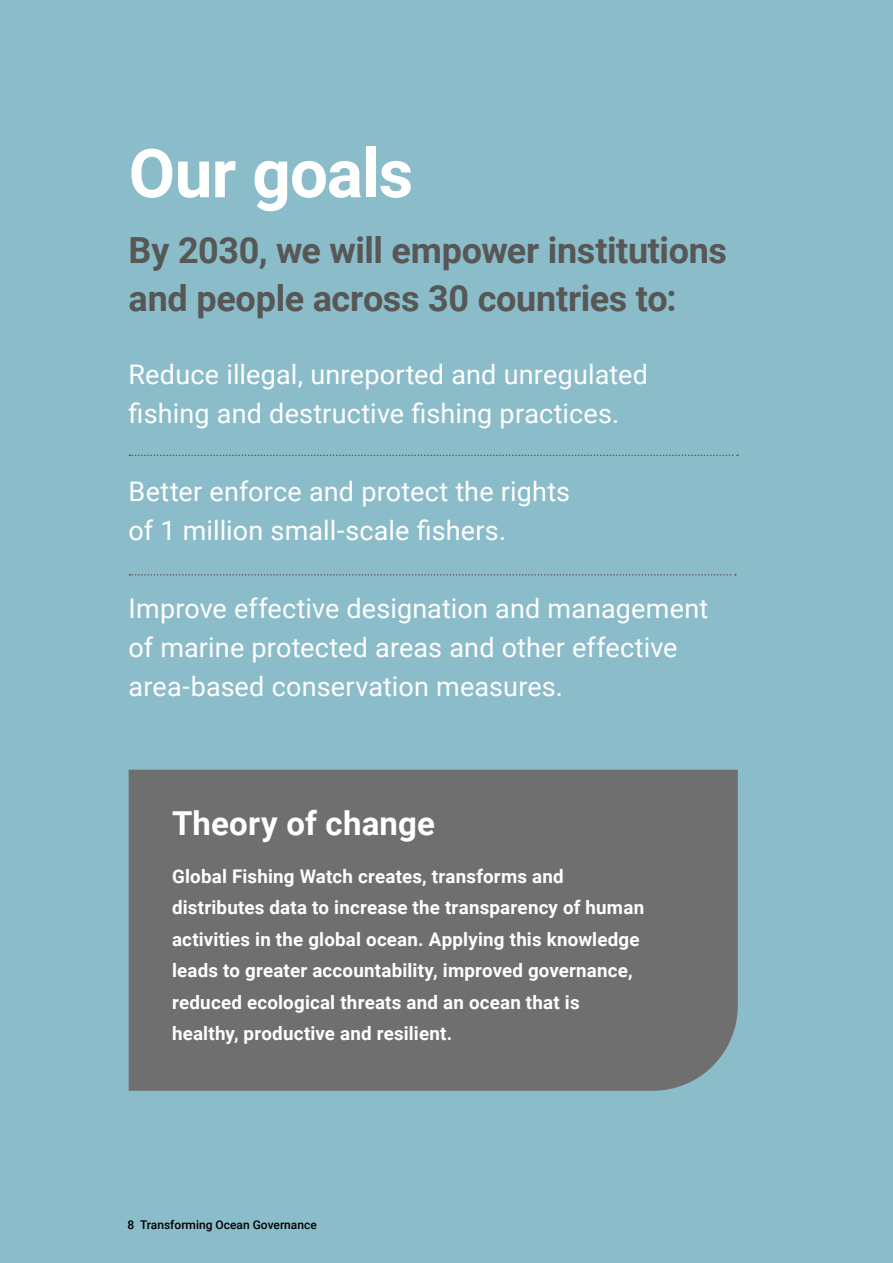
<style>
.page{position:relative;width:893px;height:1263px;background:#8bbcc9}
.page>*{position:absolute;margin:0;border:0;box-sizing:border-box;transform-origin:0 0}
.t1{font:700 67.5px "Roboto";letter-spacing:-.015em;color:#fff}
.t2{font:700 36px/48px "Roboto";letter-spacing:-.01em;color:#575756}
.t3{font:700 33px "Roboto";letter-spacing:.005em;color:#fff}
.t4{font:27px/39px "Roboto";letter-spacing:.005em;color:#fff}
.t5{font:700 18.75px/31.5px "Roboto";letter-spacing:.01em;color:#fff}
.t6{font:500 12px "Roboto";color:#000}
</style>
<div class="page">
<svg style="left:129px;top:455px;width:609px;height:1px"></svg>
<svg style="left:129px;top:574px;width:607px;height:2px"></svg>
<div style="left:129px;top:770px;width:609px;height:321px;background:#706f6f"></div>
<h1 class="t1" style="left:129px;top:126px;width:286px">Our goals</h1>
<h2 class="t2" style="left:129px;top:225px;width:600px">By 2030, we will empower institutions and people across 30 countries to:</h2>
<h3 class="t4" style="left:129px;top:354px;width:521px">Reduce illegal, unreported and unregulated fishing and destructive fishing practices.</h3>
<h3 class="t4" style="left:129px;top:471px;width:443px">Better enforce and protect the rights of 1 million small-scale fishers.</h3>
<h3 class="t4" style="left:129px;top:587px;width:581px">Improve effective designation and management of marine protected areas and other effective area-based conservation measures.</h3>
<h3 class="t3" style="left:172px;top:800px;width:265px">Theory of change</h3>
<p class="t5" style="left:172px;top:860px;width:474px">Global Fishing Watch creates, transforms and distributes data to increase the transparency of human activities in the global ocean. Applying this knowledge leads to greater accountability, improved governance, reduced ecological threats and an ocean that is healthy, productive and resilient.</p>
<p class="t6" style="left:128px;top:1216px;width:191px">8 Transforming Ocean Governance</p>
</div>
